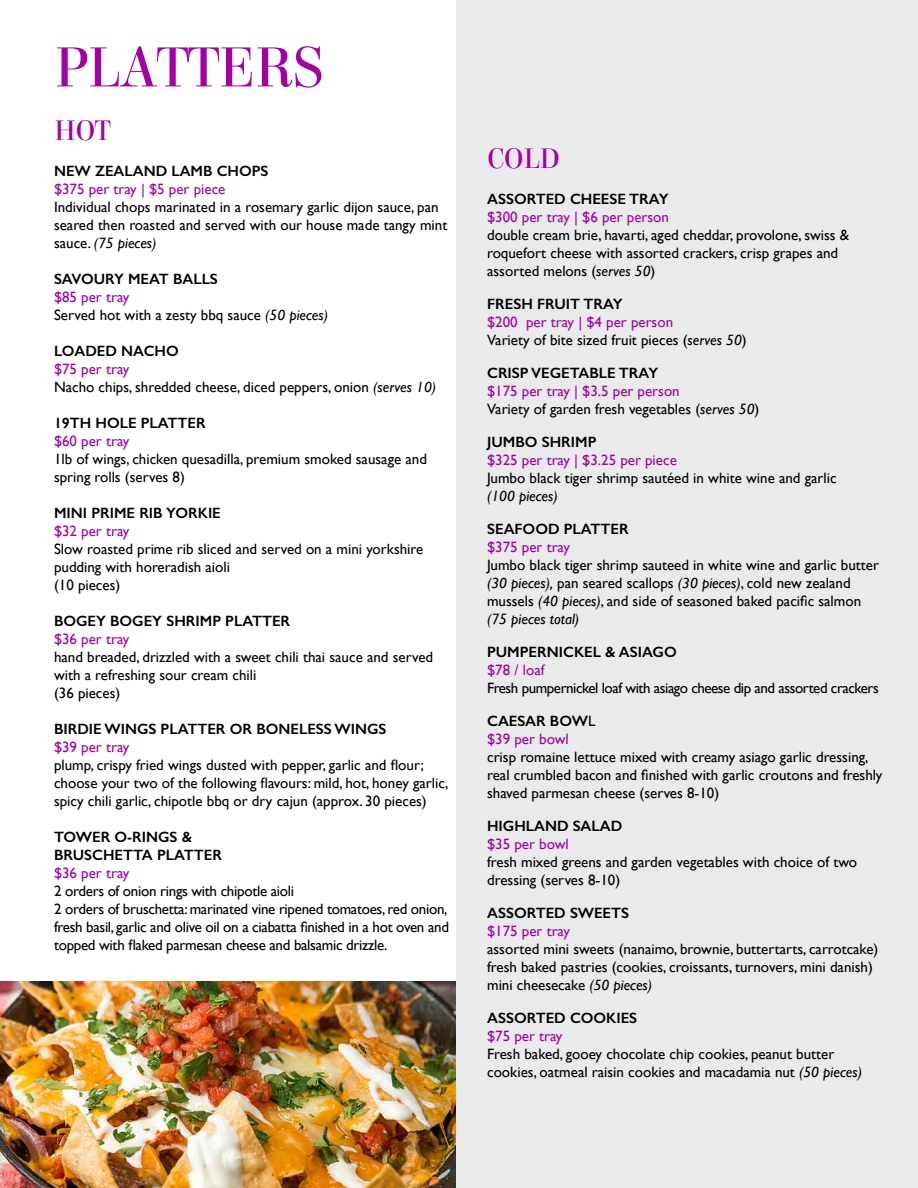
<style>
.page{position:relative;width:918px;height:1188px;background:#fff}
.page>*{position:absolute;margin:0;border:0;box-sizing:border-box;transform-origin:0 0}
.t1{font:60px "Elsie";letter-spacing:-.02em;color:#a301a5}
.t2{font:30px "Elsie";letter-spacing:-.02em;color:#a301a5}
.t3{font:15px/18px "Gill Sans";color:#000}
.t4{font:600 15px/18px "Gill Sans";color:#000}
.t5{font:15px/18px "Gill Sans";letter-spacing:-.02em;color:#000}
.t6{font:15px/18px "Gill Sans";color:#a301a5}
.t7{font:15px "Gill Sans";letter-spacing:-.03em;color:#000}
.t8{font:italic 15px "Gill Sans";color:#000}
.s1{font-style:italic}
.s2{color:#a301a5}
.s3{font-weight:600;color:#000}
.s4{color:#000}
</style>
<div class="page">
<div style="left:456px;top:0;width:462px;height:1188px;background:#e9eaea"></div>
<img style="left:0;top:981px;width:456px;height:207px">
<h1 class="t1" style="left:54px;top:34px;width:271px">PLATTERS</h1>
<h2 class="t2" style="left:54px;top:114px;width:58px">HOT</h2>
<p class="t4" style="left:54px;top:162px;width:216px">NEW ZEALAND LAMB CHOPS</p>
<p class="t6" style="left:54px;top:180px;width:173px">$375 per tray | $5 per piece</p>
<p class="t3" style="left:54px;top:198px;width:395px">Individual chops marinated in a rosemary garlic dijon sauce, pan seared then roasted and served with our house made tangy mint sauce. <span class="s1">(75 pieces)</span></p>
<p class="t4" style="left:54px;top:270px;width:165px">SAVOURY MEAT BALLS</p>
<p class="t3" style="left:54px;top:288px;width:276px"><span class="s2">$85 per tray<br></span>Served hot with a zesty bbq sauce <span class="s1">(50 pieces)</span></p>
<p class="t4" style="left:54px;top:342px;width:126px">LOADED NACHO</p>
<p class="t3" style="left:54px;top:360px;width:384px"><span class="s2">$75 per tray<br></span>Nacho chips, shredded cheese, diced peppers, onion <span class="s1">(serves 10)</span></p>
<p class="t4" style="left:54px;top:414px;width:153px">19TH HOLE PLATTER</p>
<p class="t6" style="left:54px;top:432px;width:77px">$60 per tray</p>
<p class="t3" style="left:54px;top:450px;width:375px">1lb of wings, chicken quesadilla, premium smoked sausage and spring rolls (serves 8)</p>
<p class="t4" style="left:54px;top:504px;width:168px">MINI PRIME RIB YORKIE</p>
<p class="t6" style="left:54px;top:522px;width:77px">$32 per tray</p>
<p class="t3" style="left:54px;top:540px;width:371px">Slow roasted prime rib sliced and served on a mini yorkshire pudding with horeradish aioli<br>(10 pieces)</p>
<p class="t4" style="left:54px;top:612px;width:238px">BOGEY BOGEY SHRIMP PLATTER</p>
<p class="t6" style="left:54px;top:630px;width:77px">$36 per tray</p>
<p class="t3" style="left:54px;top:648px;width:381px">hand breaded, drizzled with a sweet chili thai sauce and served with a refreshing sour cream chili<br>(36 pieces)</p>
<p class="t4" style="left:54px;top:720px;width:334px">BIRDIE WINGS PLATTER OR BONELESS WINGS</p>
<p class="t6" style="left:54px;top:738px;width:77px">$39 per tray</p>
<p class="t3" style="left:54px;top:756px;width:396px">plump, crispy fried wings dusted with pepper, garlic and flour; choose your two of the following flavours: mild, hot, honey garlic, spicy chili garlic, chipotle bbq or dry cajun (approx. 30 pieces)</p>
<p class="t4" style="left:54px;top:828px;width:170px">TOWER O-RINGS &amp;<br>BRUSCHETTA PLATTER</p>
<p class="t6" style="left:54px;top:864px;width:77px">$36 per tray</p>
<p class="t5" style="left:54px;top:882px;width:397px">2 orders of onion rings with chipotle aioli<br>2 orders of bruschetta: marinated vine ripened tomatoes, red onion, fresh basil, garlic and olive oil on a ciabatta finished in a hot oven and topped with flaked parmesan cheese and balsamic drizzle.</p>
<h2 class="t2" style="left:487px;top:142px;width:74px">COLD</h2>
<p class="t4" style="left:487px;top:190px;width:183px">ASSORTED CHEESE TRAY</p>
<p class="t6" style="left:487px;top:208px;width:183px">$300 per tray | $6 per person</p>
<p class="t3" style="left:487px;top:226px;width:364px">double cream brie, havarti, aged cheddar, provolone, swiss &amp; roquefort cheese with assorted crackers, crisp grapes and assorted melons (<span class="s1">serves 50</span>)</p>
<p class="t4" style="left:487px;top:295px;width:137px">FRESH FRUIT TRAY</p>
<p class="t3" style="left:487px;top:313px;width:261px"><span class="s2">$200 per tray | $4 per person<br></span>Variety of bite sized fruit pieces (<span class="s1">serves 50</span>)</p>
<p class="t4" style="left:487px;top:364px;width:173px">CRISP VEGETABLE TRAY</p>
<p class="t3" style="left:487px;top:382px;width:274px"><span class="s2">$175 per tray | $3.5 per person<br></span>Variety of garden fresh vegetables (<span class="s1">serves 50</span>)</p>
<p class="t4" style="left:487px;top:433px;width:111px">JUMBO SHRIMP</p>
<p class="t6" style="left:487px;top:451px;width:191px">$325 per tray | $3.25 per piece</p>
<p class="t3" style="left:487px;top:469px;width:351px">Jumbo black tiger shrimp sautéed in white wine and garlic</p>
<p class="t8" style="left:487px;top:487px;width:72px">(100 pieces)</p>
<p class="t4" style="left:487px;top:520px;width:143px">SEAFOOD PLATTER</p>
<p class="t6" style="left:487px;top:538px;width:84px">$375 per tray</p>
<p class="t3" style="left:487px;top:556px;width:393px">Jumbo black tiger shrimp sauteed in white wine and garlic butter <span class="s1">(30 pieces),</span> pan seared scallops <span class="s1">(30 pieces)</span>, cold new zealand mussels <span class="s1">(40 pieces)</span>, and side of seasoned baked pacific salmon <span class="s1">(75 pieces total)</span></p>
<p class="t4" style="left:487px;top:643px;width:191px">PUMPERNICKEL &amp; ASIAGO</p>
<p class="t6" style="left:487px;top:661px;width:59px">$78 / loaf</p>
<p class="t7" style="left:487px;top:679px;width:393px">Fresh pumpernickel loaf with asiago cheese dip and assorted crackers</p>
<p class="t6" style="left:487px;top:712px;width:110px"><span class="s3">CAESAR BOW</span><span class="s4">L </span>$39 per bowl</p>
<p class="t3" style="left:487px;top:748px;width:397px">crisp romaine lettuce mixed with creamy asiago garlic dressing, real crumbled bacon and finished with garlic croutons and freshly shaved parmesan cheese (serves 8-10)</p>
<p class="t4" style="left:487px;top:817px;width:137px">HIGHLAND SALAD</p>
<p class="t6" style="left:487px;top:835px;width:83px">$35 per bowl</p>
<p class="t3" style="left:487px;top:853px;width:372px">fresh mixed greens and garden vegetables with choice of two dressing (serves 8-10)</p>
<p class="t4" style="left:487px;top:904px;width:143px">ASSORTED SWEETS</p>
<p class="t6" style="left:487px;top:922px;width:84px">$175 per tray</p>
<p class="t3" style="left:487px;top:940px;width:393px">assorted mini sweets (nanaimo, brownie, buttertarts, carrotcake) fresh baked pastries (cookies, croissants, turnovers, mini danish) mini cheesecake <span class="s1">(50 pieces)</span></p>
<p class="t4" style="left:487px;top:1009px;width:152px">ASSORTED COOKIES</p>
<p class="t6" style="left:487px;top:1027px;width:77px">$75 per tray</p>
<p class="t3" style="left:487px;top:1045px;width:376px">Fresh baked, gooey chocolate chip cookies, peanut butter cookies, oatmeal raisin cookies and macadamia nut <span class="s1">(50 pieces)</span></p>
</div>
